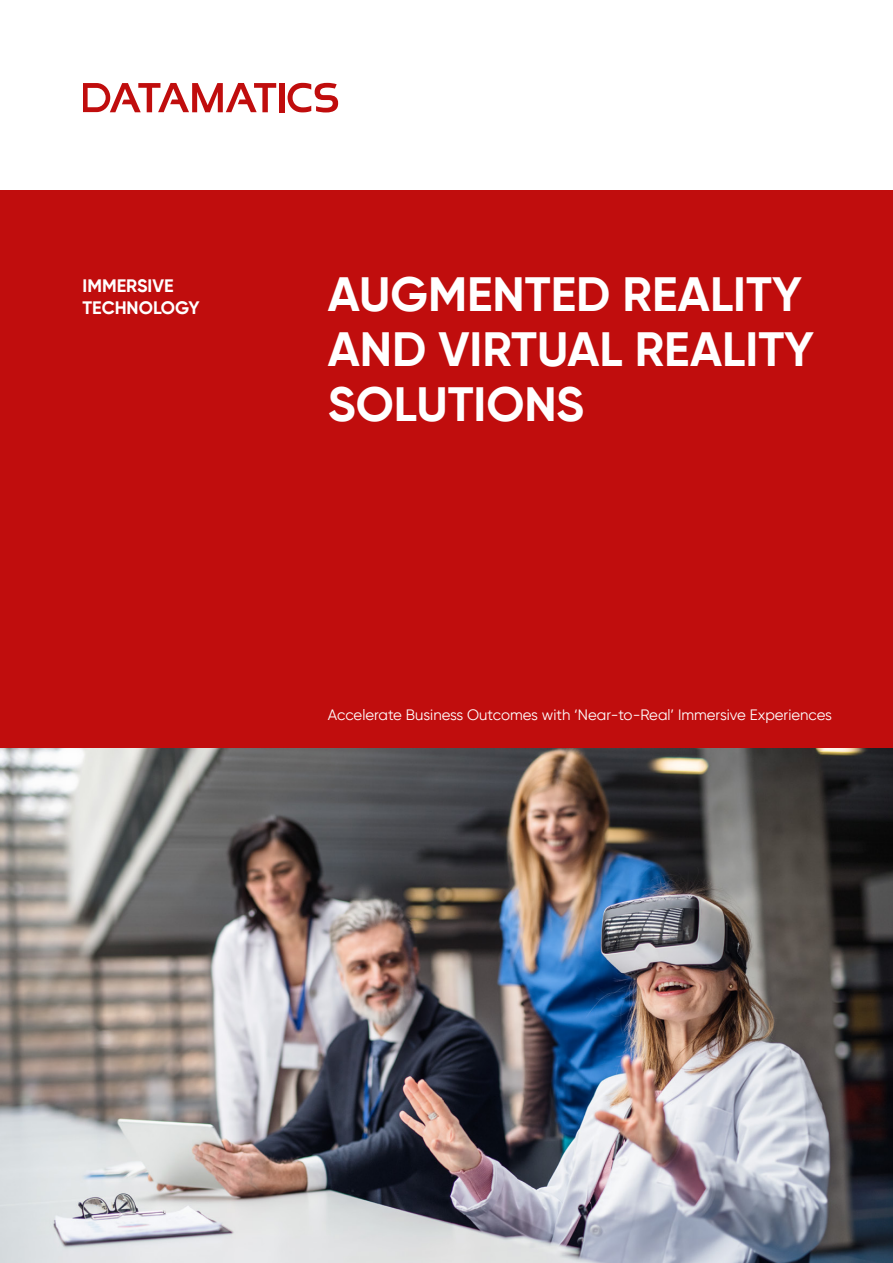
<style>
.page{position:relative;width:893px;height:1263px;background:#fff}
.page>*{position:absolute;margin:0;border:0;box-sizing:border-box;transform-origin:0 0}
.t1{font:700 48px/55.5px "Gilroy";color:#fff}
.t2{font:700 18px/21.6px "Gilroy";color:#fff}
.t3{font:15px "Gilroy";color:#fff}
</style>
<div class="page">
<img style="left:0;top:748px;width:893px;height:515px">
<div style="left:0;top:191px;width:893px;height:557px;background:#c00d0d"></div>
<div style="left:279px;top:83px;width:6px;height:29px;background:#c00d0d"></div>
<svg style="left:288px;top:83px;width:50px;height:29px"></svg>
<svg style="left:83px;top:83px;width:193px;height:29px"></svg>
<p class="t2" style="left:83px;top:275px;width:118px">IMMERSIVE<br>TECHNOLOGY</p>
<h1 class="t1" style="left:328px;top:266px;width:488px">AUGMENTED REALITY<br>AND VIRTUAL REALITY<br>SOLUTIONS</h1>
<p class="t3" style="left:328px;top:706px;width:506px">Accelerate Business Outcomes with ‘Near-to-Real’ Immersive Experiences</p>
</div>
